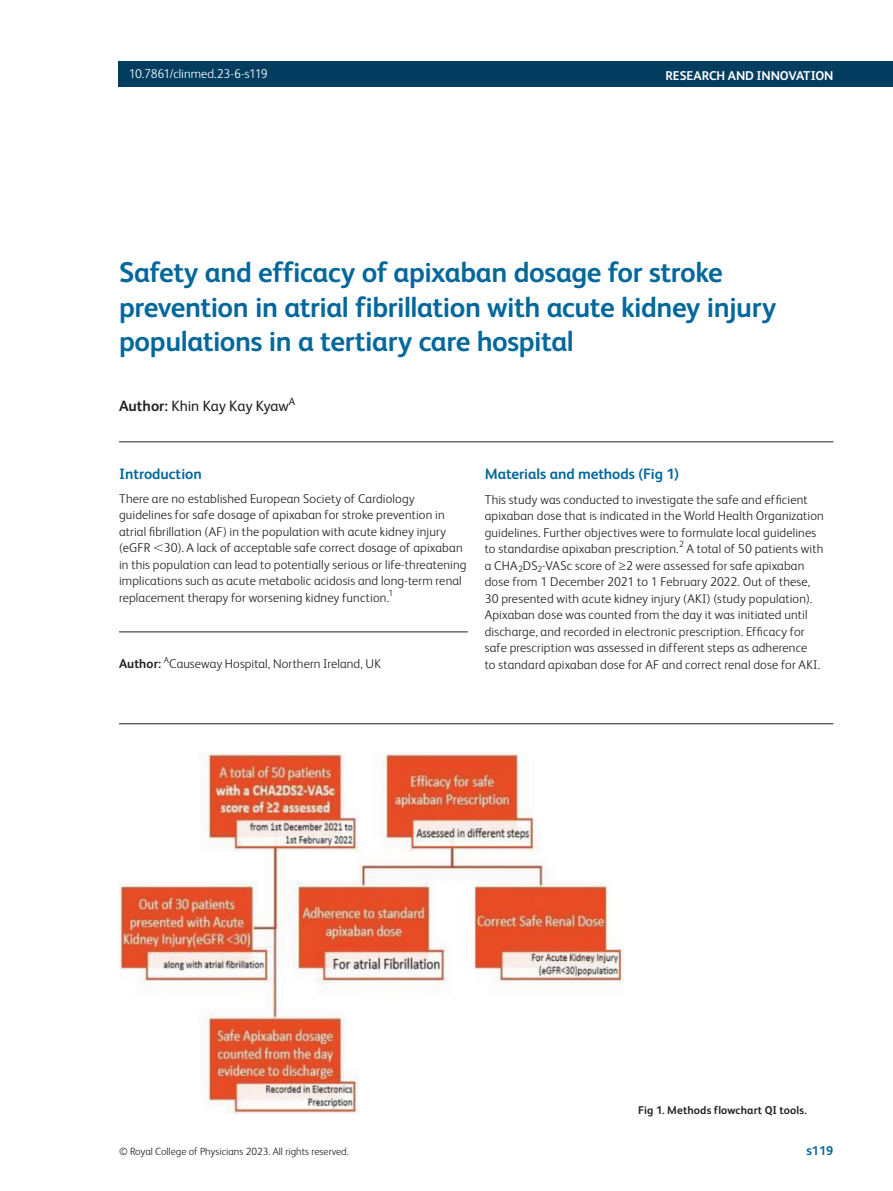
<style>
.page{position:relative;width:893px;height:1191px;background:#fff}
.page>*{position:absolute;margin:0;border:0;box-sizing:border-box;transform-origin:0 0}
.t1{font:700 28.5px/34.5px "FS Albert";letter-spacing:-.015em;color:#02689c}
.t2{font:700 15px "FS Albert";letter-spacing:-.005em;color:#02689c}
.t3{font:15px "FS Albert";letter-spacing:-.01em;color:#231f20}
.t4{font:300 12.75px/16.5px "FS Albert";letter-spacing:.01em;color:#231f20}
.t5{font:300 12.75px "FS Albert";letter-spacing:-.01em;color:#fff}
.t6{font:700 12.75px "FS Albert";letter-spacing:-.01em;color:#fff}
.t7{font:700 12.75px "FS Albert";letter-spacing:.005em;color:#231f20}
.t8{font:700 12.75px "FS Albert";color:#02689c}
.t9{font:700 11.25px "FS Albert";letter-spacing:.01em;color:#231f20}
.t10{font:300 10.5px "FS Albert";color:#231f20}
.t11{font:10.5px "FS Albert";color:#231f20}
.t12{font:300 8.85px "FS Albert";color:#231f20}
.s1{font-weight:700}
.s2{font-size:13.5px}
</style>
<div class="page">
<div style="left:119px;top:62px;width:774px;height:25px;background:#023d5f"></div>
<hr style="left:119px;top:441px;width:714px;height:1px;background:#231f20">
<hr style="left:119px;top:631px;width:349px;height:1px;background:#231f20">
<hr style="left:119px;top:723px;width:714px;height:1px;background:#231f20">
<img style="left:119px;top:752px;width:504px;height:362px">
<p class="t5" style="left:129px;top:66px;width:140px">10.7861/clinmed.23-6-s119</p>
<p class="t6" style="left:666px;top:68px;width:169px">RESEARCH AND INNOVATION</p>
<h1 class="t1" style="left:119px;top:255px;width:659px">Safety and efficacy of apixaban dosage for stroke prevention in atrial fibrillation with acute kidney injury populations in a tertiary care hospital</h1>
<p class="t3" style="left:119px;top:398px;width:171px"><span class="s1">Author:</span> Khin Kay Kay Kyaw</p>
<p class="t11" style="left:289px;top:395px;width:8px">A</p>
<p class="t2" style="left:119px;top:465px;width:84px">Introduction</p>
<p class="t4" style="left:119px;top:490px;width:349px">There are no established European Society of Cardiology guidelines for safe dosage of apixaban for stroke prevention in atrial fibrillation (AF) in the population with acute kidney injury (eGFR 30). A lack of acceptable safe correct dosage of apixaban in this population can lead to potentially serious or life-threatening implications such as acute metabolic acidosis and long-term renal replacement therapy for worsening kidney function.<sup>1</sup></p>
<p class="t7" style="left:119px;top:656px;width:44px">Author:</p>
<p class="t12" style="left:164px;top:654px;width:7px">A</p>
<p class="t4" style="left:169px;top:655px;width:213px">Causeway Hospital, Northern Ireland, UK</p>
<p class="t2" style="left:485px;top:465px;width:196px">Materials and methods (Fig 1)</p>
<p class="t4" style="left:485px;top:491px;width:341px">This study was conducted to investigate the safe and efficient apixaban dose that is indicated in the World Health Organization guidelines. Further objectives were to formulate local guidelines to standardise apixaban prescription.</p>
<p class="t12" style="left:679px;top:539px;width:6px">2</p>
<p class="t4" style="left:485px;top:540px;width:340px;text-indent:202px">A total of 50 patients with a CHA<sub>2</sub>DS<sub>2</sub>-VASc score of ≥2 were assessed for safe apixaban dose from 1 December 2021 to 1 February 2022. Out of these, 30 presented with acute kidney injury (AKI) (study population).<br>Apixaban dose was counted from the day it was initiated until discharge, and recorded in electronic prescription. Efficacy for safe prescription was assessed in different steps as adherence<br>to standard apixaban dose for AF and correct renal dose for AKI.</p>
<p class="t9" style="left:638px;top:1103px;width:170px">Fig 1. Methods flowchart QI tools.</p>
<p class="t10" style="left:119px;top:1145px;width:231px">© Royal College of Physicians 2023. All rights reserved.</p>
<p class="t8" style="left:806px;top:1143px;width:29px"><span class="s2">s</span>119</p>
</div>
